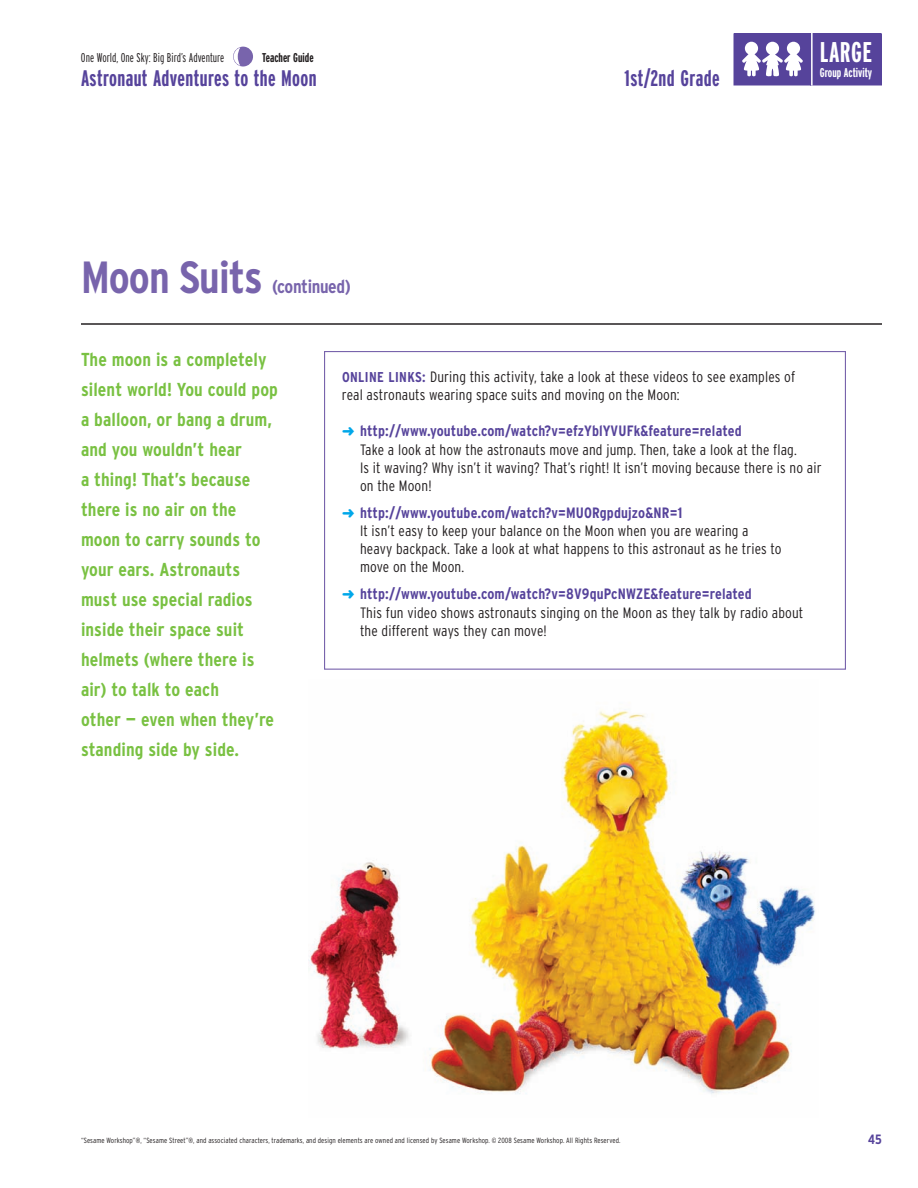
<style>
.page{position:relative;width:918px;height:1188px;background:#fff}
.page>*{position:absolute;margin:0;border:0;box-sizing:border-box;transform-origin:0 0}
.t1{font:700 condensed 45px "Interstate";letter-spacing:-.02em;color:#7864ac}
.t2{font:700 extra-condensed 28.5px "Interstate";letter-spacing:.02em;color:#fff}
.t3{font:700 extra-condensed 22.5px "Interstate";letter-spacing:.02em;color:#56439b}
.t4{font:700 condensed 18.75px/30px "Interstate";letter-spacing:.005em;color:#79c142}
.t5{font:700 condensed 18.75px "Interstate";letter-spacing:-.02em;color:#7864ac}
.t6{font:300 condensed 15px/18.1px "Interstate";letter-spacing:.01em;color:#231f20}
.t7{font:700 condensed 13.5px "Interstate";color:#56439b}
.t8{font:300 extra-condensed 12.75px "Interstate";color:#231f20}
.t9{font:700 extra-condensed 12.75px "Interstate";color:#fff}
.t10{font:700 extra-condensed 12.75px "Interstate";color:#231f20}
.t11{font:300 condensed 7.5px "Interstate";letter-spacing:.01em;color:#231f20}
.s1{font-weight:700;font-size:14.25px;color:#56439b}
.s2{color:#00a7e9}
.s3{font-weight:700;color:#56439b}
</style>
<div class="page">
<img style="left:309px;top:710px;width:506px;height:384px">
<hr style="left:81px;top:323px;width:801px;height:2px;background:#231f20">
<div style="left:734px;top:34px;width:77px;height:51px;background:#56439b"></div>
<svg style="left:742px;top:42px;width:61px;height:35px"></svg>
<div style="left:734px;top:33px;width:78px;height:53px;border:1px solid #56439b"></div>
<div style="left:811px;top:34px;width:70px;height:51px;background:#56439b"></div>
<div style="left:810px;top:33px;width:72px;height:53px;border:1px solid #56439b"></div>
<svg style="left:233px;top:47px;width:20px;height:20px"></svg>
<hr style="left:811px;top:29px;width:2px;height:56px;background:#fff">
<div style="left:324px;top:351px;width:522px;height:319px;border:1px solid #7864ac"></div>
<p class="t8" style="left:81px;top:50px;width:145px">One World, One Sky: Big Bird’s Adventure</p>
<p class="t10" style="left:262px;top:50px;width:53px">Teacher Guide</p>
<h3 class="t3" style="left:81px;top:65px;width:237px">Astronaut Adventures to the Moon</h3>
<h3 class="t3" style="left:624px;top:65px;width:97px">1st/2nd Grade</h3>
<h1 class="t1" style="left:81px;top:252px;width:183px">Moon Suits</h1>
<p class="t5" style="left:272px;top:276px;width:80px">(continued)</p>
<h2 class="t2" style="left:820px;top:36px;width:54px">LARGE</h2>
<p class="t9" style="left:820px;top:66px;width:54px">Group Activity</p>
<p class="t4" style="left:81px;top:344px;width:198px">The moon is a completely silent world! You could pop a balloon, or bang a drum, and you wouldn’t hear<br>a thing! That’s because there is no air on the moon to carry sounds to your ears. Astronauts must use special radios inside their space suit helmets (where there is air) to talk to each<br>other — even when they’re standing side by side.</p>
<p class="t6" style="left:342px;top:368px;width:455px"><span class="s1">ONLINE LINKS:</span> During this activity, take a look at these videos to see examples of real astronauts wearing space suits and moving on the Moon:</p>
<p class="t6" style="left:360px;top:422px;width:463px;text-indent:-18px"><span class="s2">➜</span> <span class="s3">http://www.youtube.com/watch?v=efzYblYVUFk&amp;feature=related<br></span>Take a look at how the astronauts move and jump. Then, take a look at the flag.<br>Is it waving? Why isn’t it waving? That’s right! It isn’t moving because there is no air on the Moon!</p>
<p class="t6" style="left:360px;top:503px;width:423px;text-indent:-18px"><span class="s2">➜</span> <span class="s3">http://www.youtube.com/watch?v=MU0Rgpdujzo&amp;NR=1<br></span>It isn’t easy to keep your balance on the Moon when you are wearing a heavy backpack. Take a look at what happens to this astronaut as he tries to move on the Moon.</p>
<p class="t6" style="left:360px;top:585px;width:445px;text-indent:-18px"><span class="s2">➜</span> <span class="s3">http://www.youtube.com/watch?v=8V9quPcNWZE&amp;feature=related<br></span>This fun video shows astronauts singing on the Moon as they talk by radio about the different ways they can move!</p>
<p class="t11" style="left:81px;top:1136px;width:541px">“Sesame Workshop”®, “Sesame Street”®, and associated characters, trademarks, and design elements are owned and licensed by Sesame Workshop. © 2008 Sesame Workshop. All Rights Reserved.</p>
<p class="t7" style="left:868px;top:1131px;width:15px">45</p>
</div>
